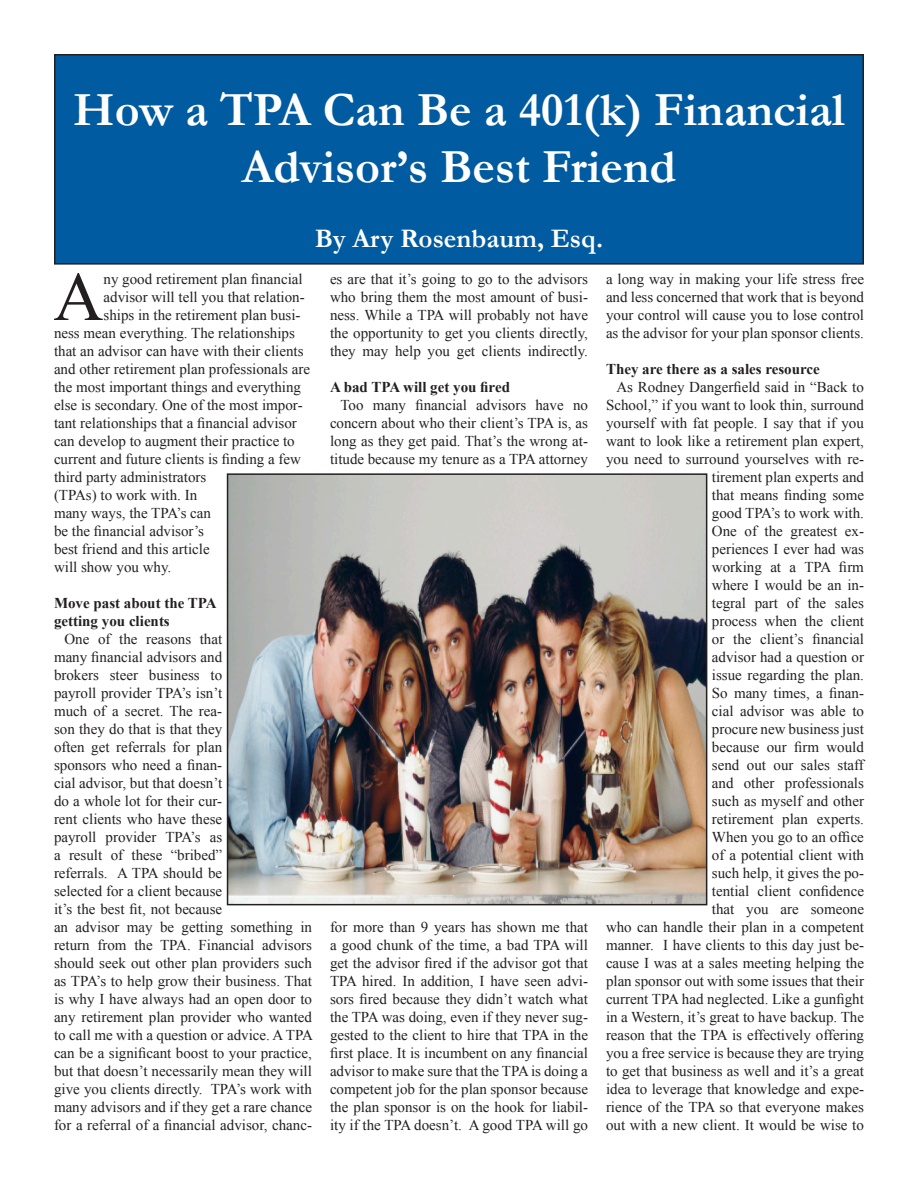
<style>
.page{position:relative;width:918px;height:1188px;background:#fff}
.page>*{position:absolute;margin:0;border:0;box-sizing:border-box;transform-origin:0 0}
.t1{font:69.3px "Times New Roman";color:#231f20}
.t2{font:700 48px/57.6px "Garamond";color:#fff;text-align:center}
.t3{font:700 27px "Garamond";color:#fff}
.t4{font:15px/18px "Times New Roman";color:#231f20;text-align:justify}
.t5{font:700 15px/18px "Times New Roman";color:#231f20}
</style>
<div class="page">
<div style="left:55px;top:55px;width:808px;height:209px;background:#015ba0"></div>
<div style="left:54px;top:54px;width:810px;height:211px;border:2px solid #231f20"></div>
<img style="left:230px;top:476px;width:474px;height:426px">
<div style="left:227px;top:473px;width:480px;height:432px;border:2px solid #231f20"></div>
<p class="t2" style="left:73px;top:80px;width:773px">How a TPA Can Be a 401(k) Financial<br>Advisor’s Best Friend</p>
<p class="t3" style="left:315px;top:223px;width:290px">By Ary Rosenbaum, Esq.</p>
<p class="t1" style="left:53px;top:250px;width:52px">A</p>
<p class="t4" style="left:104px;top:270px;width:201px">ny good retirement plan financial</p>
<p class="t4" style="left:104px;top:288px;width:203px">advisor will tell you that relation-</p>
<p class="t4" style="left:104px;top:306px;width:199px">ships in the retirement plan busi-</p>
<p class="t4" style="left:54px;top:324px;width:242px">ness mean everything. The relationships</p>
<p class="t4" style="left:54px;top:342px;width:251px">that an advisor can have with their clients</p>
<p class="t4" style="left:54px;top:360px;width:258px">and other retirement plan professionals are</p>
<p class="t4" style="left:54px;top:378px;width:249px">the most important things and everything</p>
<p class="t4" style="left:54px;top:396px;width:250px">else is secondary. One of the most impor-</p>
<p class="t4" style="left:54px;top:414px;width:244px">tant relationships that a financial advisor</p>
<p class="t4" style="left:54px;top:432px;width:242px">can develop to augment their practice to</p>
<p class="t4" style="left:54px;top:450px;width:249px">current and future clients is finding a few</p>
<p class="t4" style="left:54px;top:468px;width:154px">third party administrators</p>
<p class="t4" style="left:54px;top:486px;width:145px">(TPAs) to work with. In</p>
<p class="t4" style="left:54px;top:504px;width:159px">many ways, the TPA’s can</p>
<p class="t4" style="left:54px;top:522px;width:152px">be the financial advisor’s</p>
<p class="t4" style="left:54px;top:540px;width:157px">best friend and this article</p>
<p class="t4" style="left:54px;top:558px;width:119px">will show you why.</p>
<p class="t5" style="left:54px;top:594px;width:164px">Move past about the TPA getting you clients</p>
<p class="t4" style="left:54px;top:630px;width:260px;text-align:left;text-indent:10px">One of the reasons that<br>many financial advisors and<br>brokers steer business to<br>payroll provider TPA’s isn’t<br>much of a secret. The rea-<br>son they do that is that they<br>often get referrals for plan<br>sponsors who need a finan-<br>cial advisor, but that doesn’t<br>do a whole lot for their cur-<br>rent clients who have these<br>payroll provider TPA’s as<br>a result of these “bribed”<br>referrals. A TPA should be<br>selected for a client because<br>it’s the best fit, not because<br>an advisor may be getting something in return from the TPA. Financial advisors should seek out other plan providers such as TPA’s to help grow their business. That is why I have always had an open door to any retirement plan provider who wanted to call me with a question or advice. A TPA can be a significant boost to your practice, but that doesn’t necessarily mean they will give you clients directly. TPA’s work with many advisors and if they get a rare chance for a referral of a financial advisor, chanc-</p>
<p class="t4" style="left:330px;top:270px;width:260px">es are that it’s going to go to the advisors who bring them the most amount of busi&shy;ness. While a TPA will probably not have the opportunity to get you clients directly, they may help you get clients indirectly.</p>
<p class="t5" style="left:330px;top:378px;width:182px">A bad TPA will get you fired</p>
<p class="t4" style="left:330px;top:396px;width:260px;text-indent:10px">Too many financial advisors have no concern about who their client’s TPA is, as long as they get paid. That’s the wrong at&shy;titude because my tenure as a TPA attorney</p>
<p class="t4" style="left:330px;top:918px;width:260px">for more than 9 years has shown me that a good chunk of the time, a bad TPA will get the advisor fired if the advisor got that TPA hired. In addition, I have seen advi&shy;sors fired because they didn’t watch what the TPA was doing, even if they never sug&shy;gested to the client to hire that TPA in the first place. It is incumbent on any financial advisor to make sure that the TPA is doing a competent job for the plan sponsor because the plan sponsor is on the hook for liabil&shy;ity if the TPA doesn’t. A good TPA will go</p>
<p class="t4" style="left:606px;top:270px;width:260px">a long way in making your life stress free and less concerned that work that is beyond your control will cause you to lose control as the advisor for your plan sponsor clients.</p>
<p class="t5" style="left:606px;top:360px;width:215px">They are there as a sales resource</p>
<p class="t4" style="left:606px;top:378px;width:260px;text-align:right">As Rodney Dangerfield said in “Back to<br>School,” if you want to look thin, surround yourself with fat people. I say that if you want to look like a retirement plan expert, you need to surround yourselves with re&shy;tirement plan experts and<br>that means finding some<br>good TPA’s to work with.<br>One of the greatest ex-<br>periences I ever had was<br>working at a TPA firm<br>where I would be an in-<br>tegral part of the sales<br>process when the client<br>or the client’s financial<br>advisor had a question or<br>issue regarding the plan.<br>So many times, a finan-<br>cial advisor was able to<br>procure new business just<br>because our firm would<br>send out our sales staff<br>and other professionals<br>such as myself and other<br>retirement plan experts.<br>When you go to an office<br>of a potential client with<br>such help, it gives the po-<br>tential client confidence<br>that you are someone<br>who can handle their plan in a competent manner. I have clients to this day just be&shy;cause I was at a sales meeting helping the plan sponsor out with some issues that their current TPA had neglected. Like a gunfight in a Western, it’s great to have backup. The reason that the TPA is effectively offering you a free service is because they are trying to get that business as well and it’s a great idea to leverage that knowledge and expe&shy;rience of the TPA so that everyone makes out with a new client. It would be wise to</p>
</div>
